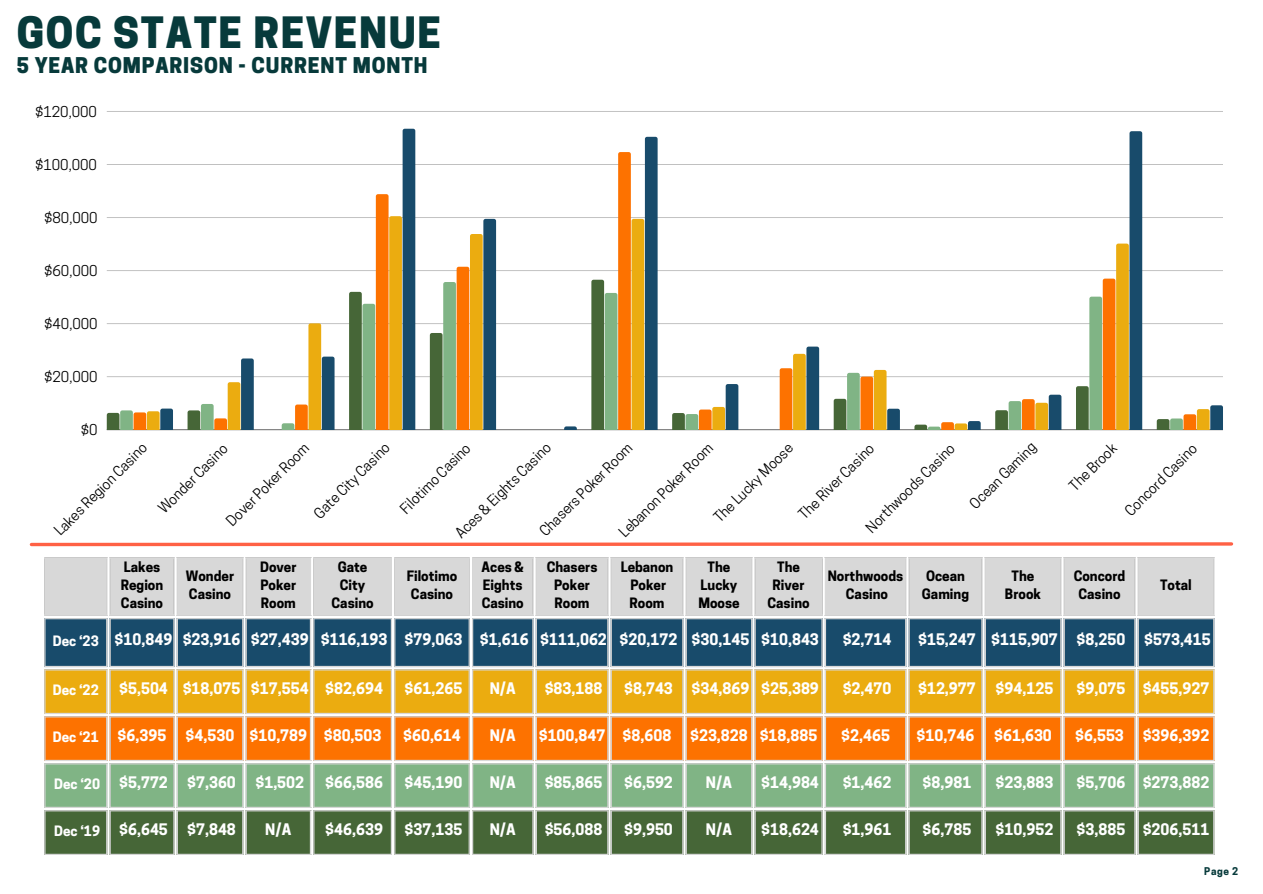
<style>
.page{position:relative;width:1263px;height:894px;background:#fff}
.page>*{position:absolute;margin:0;border:0;box-sizing:border-box;transform-origin:0 0}
.t1{font:800 40.5px "Cooper Hewitt";letter-spacing:.04em;color:#073a3b}
.t2{font:800 20.4px "Cooper Hewitt";letter-spacing:.04em;color:#073a3b}
.t3{font:700 15px "Cooper Hewitt";color:#fff}
.t4{font:14.1px "Cooper Hewitt";color:#000}
.t5{font:700 13.5px "Cooper Hewitt";color:#000}
.t6{font:700 13.5px "Cooper Hewitt";color:#fff}
.t7{font:700 10.05px "Cooper Hewitt";color:#073a3b}
</style>
<div class="page">
<hr style="left:107px;top:376px;width:1116px;height:1px;background:#000">
<hr style="left:107px;top:323px;width:1116px;height:1px;background:#000">
<hr style="left:107px;top:270px;width:1116px;height:1px;background:#000">
<hr style="left:107px;top:217px;width:1116px;height:1px;background:#000">
<hr style="left:107px;top:164px;width:1116px;height:1px;background:#000">
<hr style="left:107px;top:111px;width:1116px;height:1px;background:#000">
<hr style="left:107px;top:429px;width:1116px;height:1px;background:#000">
<svg style="left:107px;top:408px;width:66px;height:21px"></svg>
<svg style="left:188px;top:358px;width:66px;height:71px"></svg>
<svg style="left:282px;top:323px;width:53px;height:106px"></svg>
<svg style="left:349px;top:129px;width:66px;height:300px"></svg>
<svg style="left:430px;top:219px;width:66px;height:210px"></svg>
<svg style="left:564px;top:426px;width:13px;height:3px"></svg>
<svg style="left:591px;top:137px;width:67px;height:292px"></svg>
<svg style="left:672px;top:384px;width:66px;height:45px"></svg>
<svg style="left:780px;top:346px;width:39px;height:83px;background:#ae8c4e"></svg>
<svg style="left:834px;top:370px;width:66px;height:59px"></svg>
<svg style="left:914px;top:421px;width:67px;height:8px"></svg>
<svg style="left:995px;top:394px;width:66px;height:35px"></svg>
<svg style="left:1076px;top:131px;width:66px;height:298px"></svg>
<svg style="left:1157px;top:405px;width:66px;height:24px"></svg>
<svg style="left:44px;top:557px;width:1170px;height:298px;background:#a59d70"></svg>
<svg style="left:29px;top:542px;width:1205px;height:5px"></svg>
<p class="t1" style="left:17px;top:17px;width:426px">GOC STATE REVENUE</p>
<p class="t2" style="left:17px;top:58px;width:412px">5 YEAR COMPARISON - CURRENT MONTH</p>
<p class="t4" style="left:35px;top:106px;width:63px">$120,000</p>
<p class="t4" style="left:35px;top:159px;width:63px">$100,000</p>
<p class="t4" style="left:44px;top:212px;width:55px">$80,000</p>
<p class="t4" style="left:44px;top:265px;width:55px">$60,000</p>
<p class="t4" style="left:44px;top:318px;width:55px">$40,000</p>
<p class="t4" style="left:44px;top:371px;width:55px">$20,000</p>
<p class="t4" style="left:81px;top:424px;width:18px">$0</p>
<p class="t4" style="left:865px;top:526px;width:120px;rotate:-45deg">Northwoods Casino</p>
<p class="t4" style="left:968px;top:502px;width:88px;rotate:-45deg">Ocean Gaming</p>
<p class="t4" style="left:1068px;top:484px;width:61px;rotate:-45deg">The Brook</p>
<p class="t4" style="left:1123px;top:509px;width:96px;rotate:-45deg">Concord Casino</p>
<p class="t4" style="left:225px;top:519px;width:111px;rotate:-45deg">Dover Poker Room</p>
<p class="t4" style="left:313px;top:512px;width:102px;rotate:-45deg">Gate City Casino</p>
<p class="t4" style="left:399px;top:507px;width:94px;rotate:-45deg">Filotimo Casino</p>
<p class="t4" style="left:454px;top:531px;width:130px;rotate:-45deg">Aces &amp; Eights Casino</p>
<p class="t4" style="left:53px;top:529px;width:125px;rotate:-45deg">Lakes Region Casino</p>
<p class="t4" style="left:157px;top:506px;width:93px;rotate:-45deg">Wonder Casino</p>
<p class="t4" style="left:618px;top:530px;width:128px;rotate:-45deg">Lebanon Poker Room</p>
<p class="t4" style="left:713px;top:515px;width:106px;rotate:-45deg">The Lucky Moose</p>
<p class="t4" style="left:797px;top:512px;width:101px;rotate:-45deg">The River Casino</p>
<p class="t4" style="left:538px;top:529px;width:126px;rotate:-45deg">Chasers Poker Room</p>
<p class="t5" style="left:124px;top:561px;width:38px">Lakes</p>
<p class="t5" style="left:121px;top:579px;width:44px">Region</p>
<p class="t5" style="left:121px;top:597px;width:44px">Casino</p>
<p class="t5" style="left:186px;top:570px;width:50px">Wonder</p>
<p class="t5" style="left:189px;top:588px;width:44px">Casino</p>
<p class="t5" style="left:260px;top:561px;width:38px">Dover</p>
<p class="t5" style="left:260px;top:579px;width:37px">Poker</p>
<p class="t5" style="left:261px;top:597px;width:36px">Room</p>
<p class="t5" style="left:338px;top:561px;width:31px">Gate</p>
<p class="t5" style="left:340px;top:579px;width:27px">City</p>
<p class="t5" style="left:332px;top:597px;width:44px">Casino</p>
<p class="t5" style="left:407px;top:570px;width:52px">Filotimo</p>
<p class="t5" style="left:411px;top:588px;width:44px">Casino</p>
<p class="t5" style="left:482px;top:561px;width:44px">Aces &amp;</p>
<p class="t5" style="left:483px;top:579px;width:41px">Eights</p>
<p class="t5" style="left:482px;top:597px;width:44px">Casino</p>
<p class="t5" style="left:547px;top:561px;width:52px">Chasers</p>
<p class="t5" style="left:554px;top:579px;width:37px">Poker</p>
<p class="t5" style="left:555px;top:597px;width:36px">Room</p>
<p class="t5" style="left:621px;top:561px;width:54px">Lebanon</p>
<p class="t5" style="left:630px;top:579px;width:37px">Poker</p>
<p class="t5" style="left:629px;top:597px;width:36px">Room</p>
<p class="t5" style="left:708px;top:561px;width:24px">The</p>
<p class="t5" style="left:700px;top:579px;width:38px">Lucky</p>
<p class="t5" style="left:698px;top:597px;width:43px">Moose</p>
<p class="t5" style="left:777px;top:561px;width:24px">The</p>
<p class="t5" style="left:772px;top:579px;width:33px">River</p>
<p class="t5" style="left:767px;top:597px;width:44px">Casino</p>
<p class="t5" style="left:828px;top:570px;width:77px">Northwoods</p>
<p class="t5" style="left:846px;top:588px;width:44px">Casino</p>
<p class="t5" style="left:926px;top:570px;width:40px">Ocean</p>
<p class="t5" style="left:922px;top:588px;width:49px">Gaming</p>
<p class="t5" style="left:1012px;top:570px;width:24px">The</p>
<p class="t5" style="left:1005px;top:588px;width:38px">Brook</p>
<p class="t5" style="left:1074px;top:570px;width:53px">Concord</p>
<p class="t5" style="left:1078px;top:588px;width:44px">Casino</p>
<p class="t5" style="left:1160px;top:579px;width:33px">Total</p>
<p class="t6" style="left:53px;top:636px;width:47px">Dec ‘23</p>
<p class="t3" style="left:115px;top:633px;width:59px">$10,849</p>
<p class="t3" style="left:183px;top:633px;width:59px">$23,916</p>
<p class="t3" style="left:251px;top:633px;width:59px">$27,439</p>
<p class="t3" style="left:321px;top:633px;width:68px">$116,193</p>
<p class="t3" style="left:405px;top:633px;width:59px">$79,063</p>
<p class="t3" style="left:480px;top:633px;width:50px">$1,616</p>
<p class="t3" style="left:540px;top:633px;width:68px">$111,062</p>
<p class="t3" style="left:620px;top:633px;width:59px">$20,172</p>
<p class="t3" style="left:692px;top:633px;width:59px">$30,145</p>
<p class="t3" style="left:761px;top:633px;width:59px">$10,843</p>
<p class="t3" style="left:843px;top:633px;width:50px">$2,714</p>
<p class="t3" style="left:918px;top:633px;width:59px">$15,247</p>
<p class="t3" style="left:991px;top:633px;width:68px">$115,907</p>
<p class="t3" style="left:1077px;top:633px;width:50px">$8,250</p>
<p class="t3" style="left:1144px;top:633px;width:68px">$573,415</p>
<p class="t6" style="left:53px;top:684px;width:47px">Dec ‘22</p>
<p class="t3" style="left:119px;top:682px;width:50px">$5,504</p>
<p class="t3" style="left:183px;top:682px;width:59px">$18,075</p>
<p class="t3" style="left:251px;top:682px;width:59px">$17,554</p>
<p class="t3" style="left:325px;top:682px;width:59px">$82,694</p>
<p class="t3" style="left:405px;top:682px;width:59px">$61,265</p>
<p class="t3" style="left:490px;top:682px;width:27px">N/A</p>
<p class="t3" style="left:545px;top:682px;width:59px">$83,188</p>
<p class="t3" style="left:624px;top:682px;width:50px">$8,743</p>
<p class="t3" style="left:692px;top:682px;width:59px">$34,869</p>
<p class="t3" style="left:761px;top:682px;width:59px">$25,389</p>
<p class="t3" style="left:843px;top:682px;width:50px">$2,470</p>
<p class="t3" style="left:918px;top:682px;width:59px">$12,977</p>
<p class="t3" style="left:996px;top:682px;width:59px">$94,125</p>
<p class="t3" style="left:1077px;top:682px;width:50px">$9,075</p>
<p class="t3" style="left:1143px;top:682px;width:68px">$455,927</p>
<p class="t6" style="left:53px;top:731px;width:47px">Dec ‘21</p>
<p class="t3" style="left:118px;top:729px;width:50px">$6,395</p>
<p class="t3" style="left:186px;top:729px;width:50px">$4,530</p>
<p class="t3" style="left:249px;top:729px;width:59px">$10,789</p>
<p class="t3" style="left:324px;top:729px;width:59px">$80,503</p>
<p class="t3" style="left:403px;top:729px;width:59px">$60,614</p>
<p class="t3" style="left:490px;top:729px;width:27px">N/A</p>
<p class="t3" style="left:539px;top:729px;width:68px">$100,847</p>
<p class="t3" style="left:623px;top:729px;width:50px">$8,608</p>
<p class="t3" style="left:690px;top:729px;width:59px">$23,828</p>
<p class="t3" style="left:760px;top:729px;width:59px">$18,885</p>
<p class="t3" style="left:841px;top:729px;width:50px">$2,465</p>
<p class="t3" style="left:917px;top:729px;width:59px">$10,746</p>
<p class="t3" style="left:994px;top:729px;width:59px">$61,630</p>
<p class="t3" style="left:1075px;top:729px;width:50px">$6,553</p>
<p class="t3" style="left:1143px;top:729px;width:68px">$396,392</p>
<p class="t6" style="left:54px;top:778px;width:47px">Dec ‘20</p>
<p class="t3" style="left:119px;top:776px;width:50px">$5,772</p>
<p class="t3" style="left:187px;top:776px;width:50px">$7,360</p>
<p class="t3" style="left:255px;top:776px;width:50px">$1,502</p>
<p class="t3" style="left:325px;top:776px;width:59px">$66,586</p>
<p class="t3" style="left:405px;top:776px;width:59px">$45,190</p>
<p class="t3" style="left:490px;top:776px;width:27px">N/A</p>
<p class="t3" style="left:545px;top:776px;width:59px">$85,865</p>
<p class="t3" style="left:624px;top:776px;width:50px">$6,592</p>
<p class="t3" style="left:706px;top:776px;width:27px">N/A</p>
<p class="t3" style="left:761px;top:776px;width:59px">$14,984</p>
<p class="t3" style="left:843px;top:776px;width:50px">$1,462</p>
<p class="t3" style="left:923px;top:776px;width:50px">$8,981</p>
<p class="t3" style="left:996px;top:776px;width:59px">$23,883</p>
<p class="t3" style="left:1077px;top:776px;width:50px">$5,706</p>
<p class="t3" style="left:1143px;top:776px;width:68px">$273,882</p>
<p class="t6" style="left:54px;top:825px;width:47px">Dec ‘19</p>
<p class="t3" style="left:119px;top:823px;width:50px">$6,645</p>
<p class="t3" style="left:187px;top:823px;width:50px">$7,848</p>
<p class="t3" style="left:265px;top:823px;width:27px">N/A</p>
<p class="t3" style="left:325px;top:823px;width:59px">$46,639</p>
<p class="t3" style="left:405px;top:823px;width:59px">$37,135</p>
<p class="t3" style="left:490px;top:823px;width:27px">N/A</p>
<p class="t3" style="left:545px;top:823px;width:59px">$56,088</p>
<p class="t3" style="left:624px;top:823px;width:50px">$9,950</p>
<p class="t3" style="left:706px;top:823px;width:27px">N/A</p>
<p class="t3" style="left:761px;top:823px;width:59px">$18,624</p>
<p class="t3" style="left:843px;top:823px;width:50px">$1,961</p>
<p class="t3" style="left:923px;top:823px;width:50px">$6,785</p>
<p class="t3" style="left:996px;top:823px;width:59px">$10,952</p>
<p class="t3" style="left:1077px;top:823px;width:50px">$3,885</p>
<p class="t3" style="left:1143px;top:823px;width:68px">$206,511</p>
<p class="t7" style="left:1204px;top:867px;width:35px">Page 2</p>
</div>
